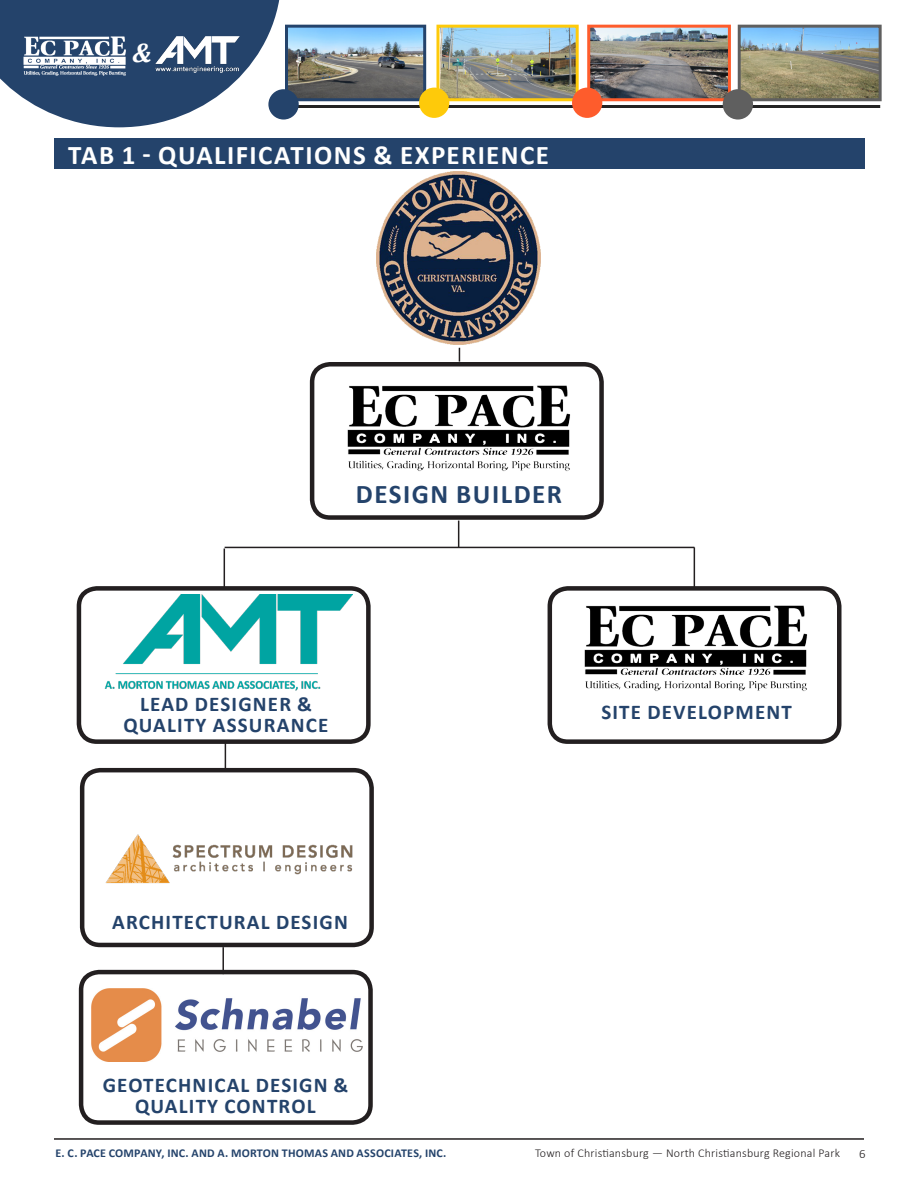
<style>
.page{position:relative;width:918px;height:1188px;background:#fff}
.page>*{position:absolute;margin:0;border:0;box-sizing:border-box;transform-origin:0 0}
._01_AMT_Footer_Left{font:700 27px "Calibri";letter-spacing:.055em;color:#fff}
._01_AMT_Footer_Left-2{font:700 27px "Calibri";letter-spacing:.055em;color:#24436b}
.t1{font:italic 700 27px "Cambria";color:#fff}
._01_AMT_Footer_Left-3{font:700 21px/21px "Calibri";letter-spacing:.055em;color:#24436b;text-align:center}
.t2{font:300 12.75px "Calibri";color:#231f20}
.t3{font:700 12px "Calibri";letter-spacing:.015em;color:#24436b}
.t4{font:300 12px "Calibri";letter-spacing:.015em;color:#231f20}
</style>
<div class="page">
<svg style="left:0;top:0;width:280px;height:127px"></svg>
<img style="left:289px;top:29px;width:133px;height:68px">
<div style="left:285px;top:25px;width:141px;height:76px;border:3px solid #24436b"></div>
<img style="left:742px;top:29px;width:136px;height:68px">
<div style="left:738px;top:25px;width:144px;height:76px;border:3px solid #5f5f5f"></div>
<img style="left:441px;top:29px;width:134px;height:68px">
<div style="left:436px;top:25px;width:143px;height:76px;border:3px solid #feca0a"></div>
<img style="left:591px;top:29px;width:136px;height:68px">
<div style="left:587px;top:25px;width:144px;height:76px;border:3px solid #fe5c2c"></div>
<hr style="left:54px;top:1138px;width:810px;height:2px;background:#231f20">
<hr style="left:277px;top:105px;width:603px;height:3px;background:#232323">
<div style="left:268px;top:89px;width:31px;height:31px;background:#24436b;border-radius:50%"></div>
<div style="left:419px;top:88px;width:30px;height:30px;background:#feca0a;border-radius:50%"></div>
<div style="left:572px;top:88px;width:30px;height:30px;background:#fe5c2c;border-radius:50%"></div>
<div style="left:723px;top:89px;width:30px;height:31px;background:#5f5f5f;border-radius:50%"></div>
<img style="left:22px;top:35px;width:108px;height:44px">
<img style="left:153px;top:35px;width:88px;height:42px">
<div style="left:80px;top:768px;width:294px;height:179px;border:4px solid #231f20;border-radius:18px"></div>
<img style="left:376px;top:172px;width:164px;height:173px">
<img style="left:347px;top:385px;width:224px;height:86px">
<div style="left:310px;top:362px;width:294px;height:158px;border:4px solid #231f20;border-radius:18px"></div>
<div style="left:77px;top:586px;width:294px;height:158px;border:4px solid #231f20;border-radius:18px"></div>
<img style="left:104px;top:595px;width:249px;height:96px">
<img style="left:91px;top:988px;width:272px;height:74px">
<div style="left:79px;top:970px;width:294px;height:155px;border:4px solid #231f20;border-radius:18px"></div>
<img style="left:584px;top:605px;width:224px;height:86px">
<div style="left:548px;top:586px;width:294px;height:158px;border:4px solid #231f20;border-radius:18px"></div>
<hr style="left:222px;top:947px;width:2px;height:27px;background:#231f20">
<svg style="left:225px;top:742px;width:1px;height:28px"></svg>
<hr style="left:224px;top:549px;width:1px;height:39px;background:#231f20">
<hr style="left:694px;top:547px;width:1px;height:43px;background:#231f20">
<svg style="left:458px;top:521px;width:1px;height:26px"></svg>
<hr style="left:225px;top:547px;width:469px;height:1px;background:#231f20">
<div style="left:54px;top:138px;width:811px;height:31px;background:#24436b"></div>
<svg style="left:459px;top:348px;width:1px;height:14px"></svg>
<img style="left:105px;top:834px;width:248px;height:50px">
<p class="t1" style="left:132px;top:34px;width:21px">&amp;</p>
<p class="_01_AMT_Footer_Left" style="left:68px;top:135px;width:483px">TAB 1 - QUALIFICATIONS &amp; EXPERIENCE</p>
<p class="_01_AMT_Footer_Left-2" style="left:356px;top:475px;width:208px">DESIGN BUILDER</p>
<p class="_01_AMT_Footer_Left-3" style="left:123px;top:694px;width:206px">LEAD DESIGNER &amp;<br>QUALITY ASSURANCE</p>
<p class="_01_AMT_Footer_Left-3" style="left:112px;top:912px;width:237px">ARCHITECTURAL DESIGN</p>
<p class="_01_AMT_Footer_Left-3" style="left:103px;top:1074px;width:247px">GEOTECHNICAL DESIGN &amp;<br>QUALITY CONTROL</p>
<p class="_01_AMT_Footer_Left-3" style="left:601px;top:701px;width:192px">SITE DEVELOPMENT</p>
<p class="t3" style="left:56px;top:1145px;width:392px">E. C. PACE COMPANY, INC. AND A. MORTON THOMAS AND ASSOCIATES, INC.</p>
<p class="t4" style="left:535px;top:1146px;width:307px">Town of Christiansburg — North Christiansburg Regional Park</p>
<p class="t2" style="left:859px;top:1145px;width:8px">6</p>
</div>
